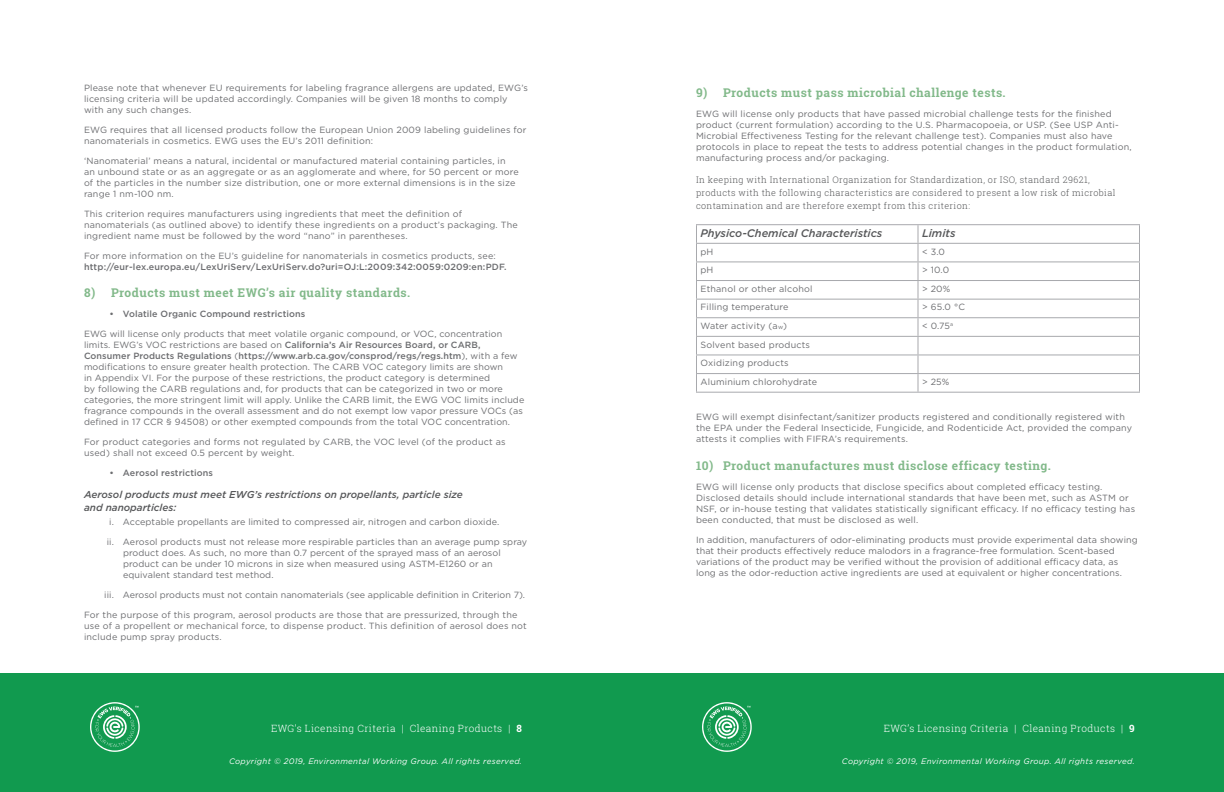
<style>
.page{position:relative;width:1224px;height:792px;background:#fff}
.page>*{position:absolute;margin:0;border:0;box-sizing:border-box;transform-origin:0 0}
.Subtitle{font:700 12px "Roboto Slab";letter-spacing:.04em;color:#82b98a}
.t1{font:italic 500 11px "Gotham";color:#57585a}
.Sub_Subtitle{font:italic 500 10px/13px "Gotham";color:#57585a}
.t2{font:300 10px "Roboto Slab";letter-spacing:.04em;color:#fff}
.Body{font:9px/11px "Gotham";letter-spacing:.02em;color:#6c6d70}
.Body-2{font:500 9px/11px "Gotham";letter-spacing:.01em;color:#6c6d70}
.table_title{font:300 9px/13px "Roboto Slab";letter-spacing:.04em;color:#57585a}
.Body-3{font:9px "Gotham";color:#6c6d70}
.t3{font:italic 8px "Gotham";letter-spacing:.04em;color:#fff}
.s1{font-weight:400}
.s2{font-weight:500}
.s3{font-size:6px}
.s4{font-weight:700}
</style>
<div class="page">
<div style="left:0;top:674px;width:1224px;height:118px;background:#119a4f"></div>
<svg style="left:90px;top:702px;width:50px;height:50px"></svg>
<svg style="left:702px;top:702px;width:50px;height:50px"></svg>
<hr style="left:696px;top:224px;width:222px;height:1px;background:#a8a9ad">
<hr style="left:918px;top:224px;width:222px;height:1px;background:#a8a9ad">
<hr style="left:696px;top:243px;width:222px;height:1px;background:#a8a9ad">
<hr style="left:918px;top:243px;width:222px;height:1px;background:#a8a9ad">
<hr style="left:696px;top:261px;width:222px;height:1px;background:#a8a9ad">
<hr style="left:918px;top:261px;width:222px;height:1px;background:#a8a9ad">
<hr style="left:696px;top:280px;width:222px;height:1px;background:#a8a9ad">
<hr style="left:918px;top:280px;width:222px;height:1px;background:#a8a9ad">
<hr style="left:696px;top:299px;width:222px;height:1px;background:#a8a9ad">
<hr style="left:918px;top:299px;width:222px;height:1px;background:#a8a9ad">
<hr style="left:696px;top:317px;width:222px;height:1px;background:#a8a9ad">
<hr style="left:918px;top:317px;width:222px;height:1px;background:#a8a9ad">
<hr style="left:696px;top:336px;width:222px;height:1px;background:#a8a9ad">
<hr style="left:918px;top:336px;width:222px;height:1px;background:#a8a9ad">
<hr style="left:696px;top:354px;width:222px;height:1px;background:#a8a9ad">
<hr style="left:918px;top:354px;width:222px;height:1px;background:#a8a9ad">
<hr style="left:696px;top:373px;width:222px;height:1px;background:#a8a9ad">
<svg style="left:696px;top:225px;width:1px;height:167px"></svg>
<hr style="left:918px;top:373px;width:222px;height:1px;background:#a8a9ad">
<svg style="left:918px;top:225px;width:1px;height:167px"></svg>
<svg style="left:1139px;top:225px;width:1px;height:167px"></svg>
<hr style="left:696px;top:392px;width:222px;height:1px;background:#a8a9ad">
<hr style="left:918px;top:392px;width:222px;height:1px;background:#a8a9ad">
<p class="Body" style="left:84px;top:82px;width:445px">Please note that whenever EU requirements for labeling fragrance allergens are updated, EWG’s licensing criteria will be updated accordingly. Companies will be given 18 months to comply with any such changes.</p>
<p class="Body" style="left:84px;top:124px;width:444px">EWG requires that all licensed products follow the European Union 2009 labeling guidelines for nanomaterials in cosmetics. EWG uses the EU’s 2011 definition:</p>
<p class="Body" style="left:84px;top:155px;width:436px">‘Nanomaterial’ means a natural, incidental or manufactured material containing particles, in an unbound state or as an aggregate or as an agglomerate and where, for 50 percent or more of the particles in the number size distribution, one or more external dimensions is in the size range 1 nm-100 nm.</p>
<p class="Body" style="left:84px;top:208px;width:435px">This criterion requires manufacturers using ingredients that meet the definition of nanomaterials (as outlined above) to identify these ingredients on a product’s packaging. The ingredient name must be followed by the word “nano” in parentheses.</p>
<p class="Body-2" style="left:84px;top:250px;width:424px"><span class="s1">For more information on the EU’s guideline for nanomaterials in cosmetics products, see: </span>http://eur-lex.europa.eu/LexUriServ/LexUriServ.do?uri=OJ:L:2009:342:0059:0209:en:PDF.</p>
<p class="Subtitle" style="left:84px;top:285px;width:328px">8) Products must meet EWG’s air quality standards.</p>
<p class="Body-2" style="left:109px;top:308px;width:197px">• Volatile Organic Compound restrictions</p>
<p class="Body" style="left:84px;top:328px;width:442px">EWG will license only products that meet volatile organic compound, or VOC, concentration limits. EWG’s VOC restrictions are based on <span class="s2">California’s Air Resources Board, or CARB, Consumer Products Regulations</span> (<span class="s2">https://www.arb.ca.gov/consprod/regs/regs.htm</span>), with a few modifications to ensure greater health protection. The CARB VOC category limits are shown<br>in Appendix VI. For the purpose of these restrictions, the product category is determined<br>by following the CARB regulations and, for products that can be categorized in two or more categories, the more stringent limit will apply. Unlike the CARB limit, the EWG VOC limits include fragrance compounds in the overall assessment and do not exempt low vapor pressure VOCs (as defined in 17 CCR § 94508) or other exempted compounds from the total VOC concentration.</p>
<p class="Body" style="left:84px;top:436px;width:423px">For product categories and forms not regulated by CARB, the VOC level (of the product as used) shall not exceed 0.5 percent by weight.</p>
<p class="Body-2" style="left:109px;top:467px;width:105px">• Aerosol restrictions</p>
<p class="Sub_Subtitle" style="left:84px;top:488px;width:380px">Aerosol products must meet EWG’s restrictions on propellants, particle size and nanoparticles:</p>
<p class="Body" style="left:109px;top:516px;width:392px">i. Acceptable propellants are limited to compressed air, nitrogen and carbon dioxide.</p>
<p class="Body" style="left:123px;top:536px;width:406px;text-indent:-16px">ii. Aerosol products must not release more respirable particles than an average pump spray product does. As such, no more than 0.7 percent of the sprayed mass of an aerosol product can be under 10 microns in size when measured using ASTM-E1260 or an equivalent standard test method.</p>
<p class="Body-3" style="left:104px;top:589px;width:422px">iii. Aerosol products must not contain nanomaterials (see applicable definition in Criterion 7).</p>
<p class="Body" style="left:84px;top:609px;width:444px">For the purpose of this program, aerosol products are those that are pressurized, through the use of a propellent or mechanical force, to dispense product. This definition of aerosol does not include pump spray products.</p>
<p class="Subtitle" style="left:696px;top:84px;width:311px">9) Products must pass microbial challenge tests.</p>
<p class="Body" style="left:696px;top:108px;width:437px">EWG will license only products that have passed microbial challenge tests for the finished product (current formulation) according to the U.S. Pharmacopoeia, or USP. (See USP Anti-Microbial Effectiveness Testing for the relevant challenge test). Companies must also have protocols in place to repeat the tests to address potential changes in the product formulation, manufacturing process and/or packaging.</p>
<p class="table_title" style="left:696px;top:173px;width:421px">In keeping with International Organization for Standardization, or ISO, standard 29621, products with the following characteristics are considered to present a low risk of microbial contamination and are therefore exempt from this criterion:</p>
<p class="t1" style="left:700px;top:226px;width:183px">Physico-Chemical Characteristics</p>
<p class="t1" style="left:922px;top:226px;width:35px">Limits</p>
<p class="Body" style="left:700px;top:246px;width:14px">pH</p>
<p class="Body" style="left:922px;top:246px;width:25px">&lt; 3.0</p>
<p class="Body" style="left:700px;top:264px;width:14px">pH</p>
<p class="Body" style="left:922px;top:264px;width:29px">&gt; 10.0</p>
<p class="Body" style="left:700px;top:283px;width:113px">Ethanol or other alcohol</p>
<p class="Body" style="left:922px;top:283px;width:30px">&gt; 20%</p>
<p class="Body" style="left:700px;top:301px;width:90px">Filling temperature</p>
<p class="Body" style="left:922px;top:301px;width:45px">&gt; 65.0 °C</p>
<p class="Body" style="left:700px;top:320px;width:88px">Water activity (a<span class="s3">w</span>)</p>
<p class="Body" style="left:922px;top:320px;width:33px">&lt; 0.75<sup>a</sup></p>
<p class="Body" style="left:700px;top:339px;width:111px">Solvent based products</p>
<p class="Body" style="left:700px;top:357px;width:90px">Oxidizing products</p>
<p class="Body" style="left:700px;top:376px;width:118px">Aluminium chlorohydrate</p>
<p class="Body" style="left:922px;top:376px;width:29px">&gt; 25%</p>
<p class="Body" style="left:696px;top:411px;width:438px">EWG will exempt disinfectant/sanitizer products registered and conditionally registered with the EPA under the Federal Insecticide, Fungicide, and Rodenticide Act, provided the company attests it complies with FIFRA’s requirements.</p>
<p class="Subtitle" style="left:696px;top:457px;width:356px">10) Product manufactures must disclose efficacy testing.</p>
<p class="Body" style="left:696px;top:481px;width:441px">EWG will license only products that disclose specifics about completed efficacy testing.<br>Disclosed details should include international standards that have been met, such as ASTM or NSF, or in-house testing that validates statistically significant efficacy. If no efficacy testing has been conducted, that must be disclosed as well.</p>
<p class="Body" style="left:696px;top:534px;width:443px">In addition, manufacturers of odor-eliminating products must provide experimental data showing that their products effectively reduce malodors in a fragrance-free formulation. Scent-based variations of the product may be verified without the provision of additional efficacy data, as long as the odor-reduction active ingredients are used at equivalent or higher concentrations.</p>
<p class="t2" style="left:271px;top:722px;width:252px">EWG’s Licensing Criteria | Cleaning Products | <span class="s4">8</span></p>
<p class="t3" style="left:229px;top:756px;width:294px">Copyright © 2019, Environmental Working Group. All rights reserved.</p>
<p class="t3" style="left:842px;top:756px;width:294px">Copyright © 2019, Environmental Working Group. All rights reserved.</p>
<p class="t2" style="left:884px;top:722px;width:253px">EWG’s Licensing Criteria | Cleaning Products | <span class="s4">9</span></p>
</div>
